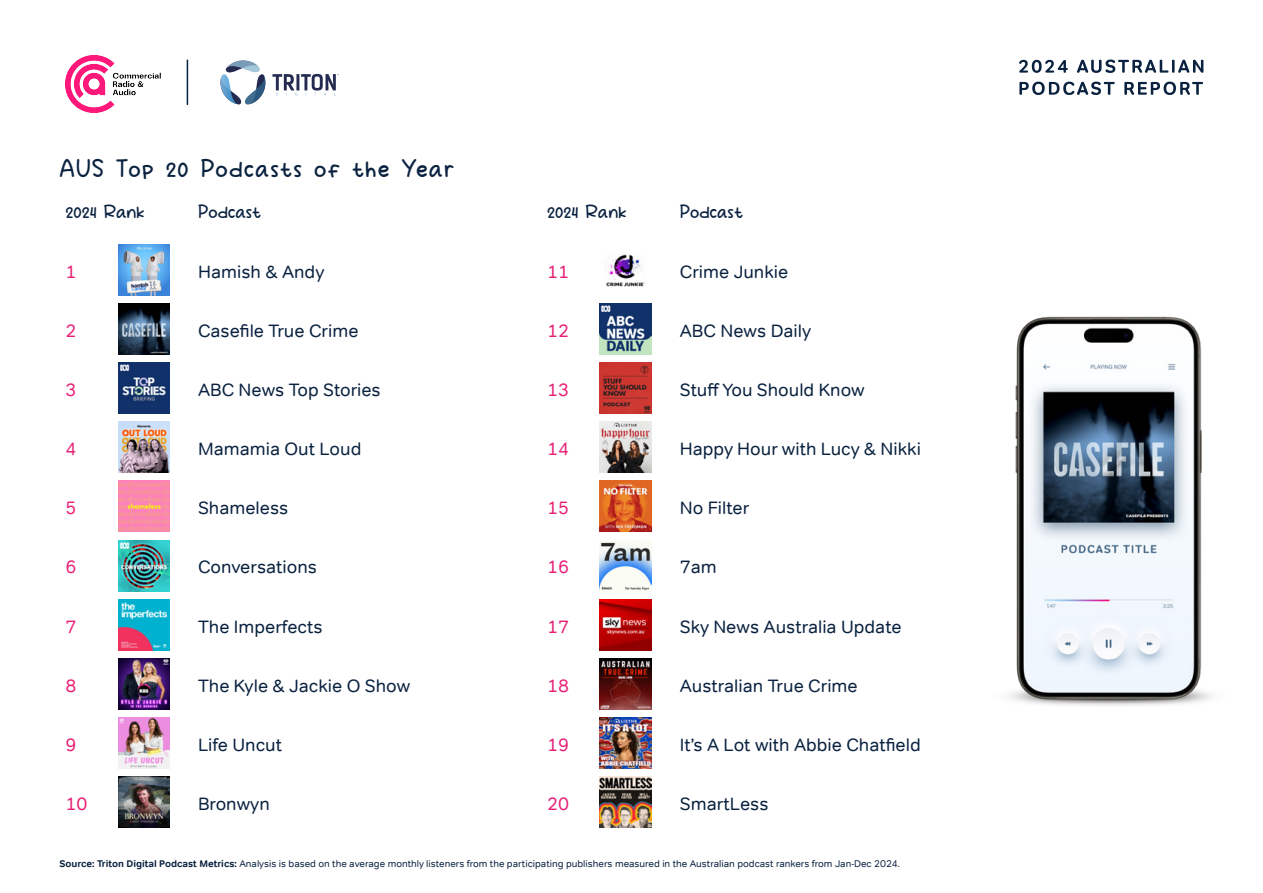
<style>
.page{position:relative;width:1263px;height:893px;background:#fff}
.page>*{position:absolute;margin:0;border:0;box-sizing:border-box;transform-origin:0 0}
.t1{font:24px "First School";letter-spacing:.05em;color:#0a2240}
.t2{font:18px "Tondo";color:#0a2240}
.t3{font:18px "Tondo";color:#e81f76}
.t4{font:18px "First School";color:#0a2240}
.t5{font:9.75px "Tondo";color:#0a2240}
.s1{font-weight:700}
</style>
<div class="page">
<hr style="left:187px;top:60px;width:1px;height:45px;background:#002342">
<svg style="left:220px;top:61px;width:45px;height:44px"></svg>
<svg style="left:272px;top:74px;width:67px;height:21px"></svg>
<svg style="left:1019px;top:82px;width:184px;height:13px"></svg>
<svg style="left:1019px;top:60px;width:184px;height:13px"></svg>
<img style="left:118px;top:244px;width:51px;height:51px">
<img style="left:604px;top:253px;width:41px;height:34px">
<img style="left:118px;top:303px;width:51px;height:51px">
<img style="left:600px;top:303px;width:51px;height:51px">
<img style="left:118px;top:363px;width:51px;height:51px">
<img style="left:600px;top:363px;width:51px;height:51px">
<img style="left:118px;top:422px;width:51px;height:51px">
<img style="left:600px;top:422px;width:51px;height:51px">
<img style="left:118px;top:540px;width:51px;height:51px">
<img style="left:600px;top:540px;width:51px;height:51px">
<img style="left:118px;top:718px;width:51px;height:51px">
<img style="left:600px;top:718px;width:51px;height:51px">
<img style="left:118px;top:777px;width:51px;height:51px">
<img style="left:600px;top:777px;width:51px;height:51px">
<img style="left:118px;top:658px;width:51px;height:51px">
<img style="left:600px;top:658px;width:51px;height:51px">
<img style="left:118px;top:599px;width:51px;height:51px">
<img style="left:600px;top:599px;width:51px;height:51px">
<img style="left:118px;top:481px;width:51px;height:51px">
<img style="left:600px;top:481px;width:51px;height:51px">
<img style="left:1009px;top:316px;width:202px;height:390px">
<img style="left:65px;top:55px;width:96px;height:58px">
<h1 class="t1" style="left:60px;top:158px;width:396px">AUS Top 20 Podcasts of the Year</h1>
<p class="t4" style="left:66px;top:204px;width:81px">2024 Rank</p>
<p class="t4" style="left:198px;top:204px;width:65px">Podcast</p>
<p class="t4" style="left:547px;top:204px;width:81px">2024 Rank</p>
<p class="t4" style="left:680px;top:204px;width:65px">Podcast</p>
<p class="t3" style="left:66px;top:260px;width:12px">1</p>
<p class="t2" style="left:198px;top:260px;width:128px">Hamish &amp; Andy</p>
<p class="t3" style="left:547px;top:260px;width:23px">11</p>
<p class="t2" style="left:680px;top:260px;width:110px">Crime Junkie</p>
<p class="t3" style="left:66px;top:320px;width:12px">2</p>
<p class="t2" style="left:198px;top:320px;width:162px">Casefile True Crime</p>
<p class="t3" style="left:547px;top:320px;width:23px">12</p>
<p class="t2" style="left:680px;top:320px;width:133px">ABC News Daily</p>
<p class="t3" style="left:66px;top:379px;width:12px">3</p>
<p class="t2" style="left:198px;top:379px;width:184px">ABC News Top Stories</p>
<p class="t3" style="left:547px;top:379px;width:23px">13</p>
<p class="t2" style="left:680px;top:379px;width:186px">Stuff You Should Know</p>
<p class="t3" style="left:66px;top:438px;width:12px">4</p>
<p class="t2" style="left:198px;top:438px;width:165px">Mamamia Out Loud</p>
<p class="t3" style="left:547px;top:438px;width:23px">14</p>
<p class="t2" style="left:680px;top:438px;width:243px">Happy Hour with Lucy &amp; Nikki</p>
<p class="t3" style="left:66px;top:497px;width:12px">5</p>
<p class="t2" style="left:198px;top:497px;width:92px">Shameless</p>
<p class="t3" style="left:547px;top:497px;width:23px">15</p>
<p class="t2" style="left:680px;top:497px;width:71px">No Filter</p>
<p class="t3" style="left:66px;top:556px;width:12px">6</p>
<p class="t2" style="left:198px;top:556px;width:120px">Conversations</p>
<p class="t3" style="left:547px;top:556px;width:23px">16</p>
<p class="t2" style="left:680px;top:556px;width:39px">7am</p>
<p class="t3" style="left:66px;top:615px;width:12px">7</p>
<p class="t2" style="left:198px;top:615px;width:126px">The Imperfects</p>
<p class="t3" style="left:547px;top:615px;width:23px">17</p>
<p class="t2" style="left:680px;top:615px;width:223px">Sky News Australia Update</p>
<p class="t3" style="left:66px;top:675px;width:12px">8</p>
<p class="t2" style="left:198px;top:675px;width:214px">The Kyle &amp; Jackie O Show</p>
<p class="t3" style="left:547px;top:675px;width:23px">18</p>
<p class="t2" style="left:680px;top:675px;width:179px">Australian True Crime</p>
<p class="t3" style="left:66px;top:734px;width:12px">9</p>
<p class="t2" style="left:198px;top:734px;width:85px">Life Uncut</p>
<p class="t3" style="left:547px;top:734px;width:23px">19</p>
<p class="t2" style="left:680px;top:734px;width:242px">It’s A Lot with Abbie Chatfield</p>
<p class="t3" style="left:66px;top:793px;width:23px">10</p>
<p class="t2" style="left:198px;top:793px;width:73px">Bronwyn</p>
<p class="t3" style="left:547px;top:793px;width:23px">20</p>
<p class="t2" style="left:680px;top:793px;width:90px">SmartLess</p>
<p class="t5" style="left:60px;top:857px;width:842px"><span class="s1">Source: Triton Digital Podcast Metrics:</span> Analysis is based on the average monthly listeners from the participating publishers measured in the Australian podcast rankers from Jan-Dec 2024.</p>
</div>
